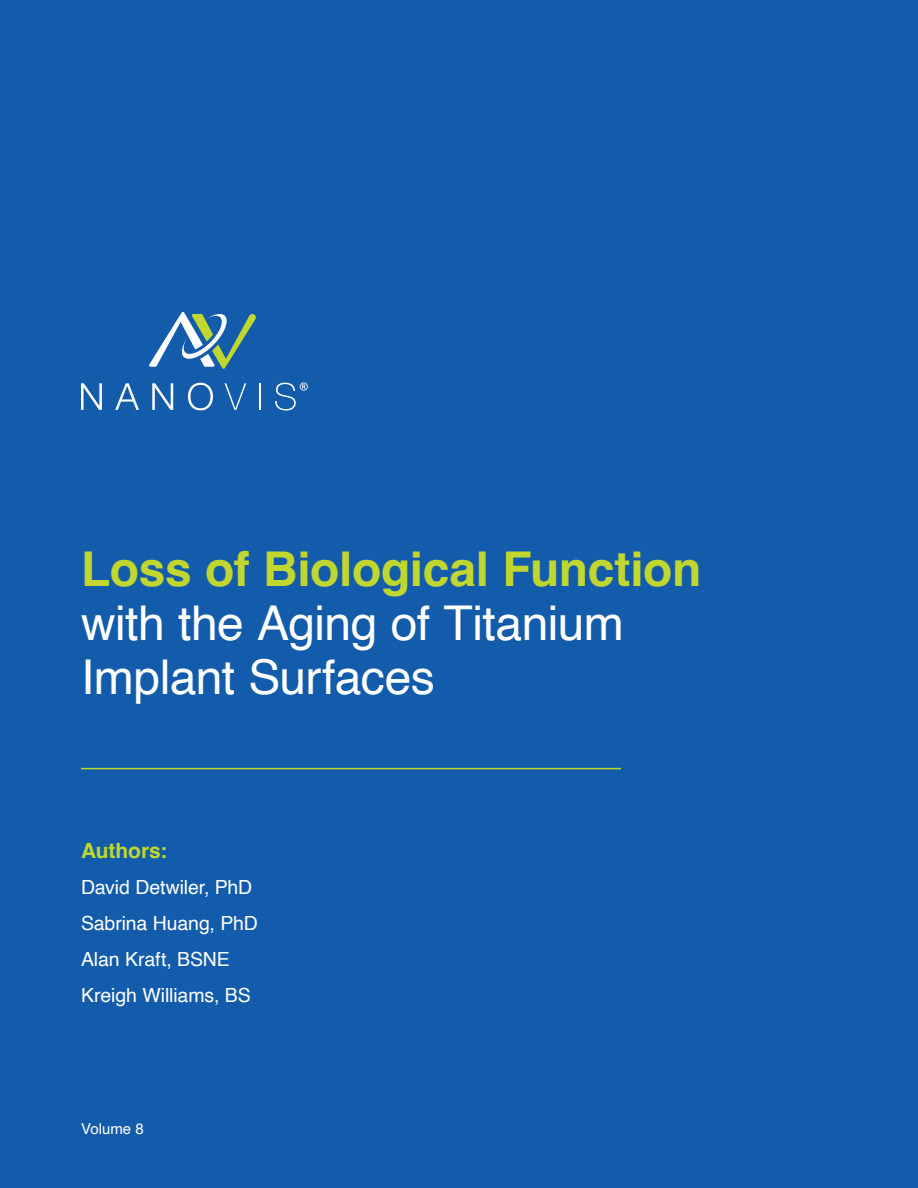
<style>
.page{position:relative;width:918px;height:1188px;background:#135cab}
.page>*{position:absolute;margin:0;border:0;box-sizing:border-box;transform-origin:0 0}
.t1{font:48px/54px "Helvetica";letter-spacing:-.01em;color:#fff}
.t2{font:700 21px "Helvetica";letter-spacing:-.005em;color:#c1d72f}
.t3{font:19.5px "Helvetica";letter-spacing:-.005em;color:#fff}
.t4{font:15px "Helvetica";letter-spacing:.005em;color:#fff}
.s1{font-weight:700;color:#c1d72f}
</style>
<div class="page">
<hr style="left:81px;top:768px;width:540px;height:1px;background:#c1d72f">
<svg style="left:81px;top:383px;width:21px;height:27px"></svg>
<svg style="left:115px;top:383px;width:24px;height:27px"></svg>
<svg style="left:152px;top:383px;width:21px;height:27px"></svg>
<svg style="left:188px;top:383px;width:25px;height:27px"></svg>
<svg style="left:225px;top:383px;width:21px;height:27px"></svg>
<hr style="left:259px;top:383px;width:2px;height:27px;background:#fff">
<svg style="left:275px;top:383px;width:33px;height:27px"></svg>
<svg style="left:149px;top:312px;width:107px;height:57px"></svg>
<p class="t1" style="left:81px;top:544px;width:622px"><span class="s1">Loss of Biological Function </span>with the Aging of Titanium<br>Implant Surfaces</p>
<p class="t2" style="left:81px;top:838px;width:88px">Authors:</p>
<p class="t3" style="left:81px;top:872px;width:173px">David Detwiler, PhD</p>
<p class="t3" style="left:81px;top:908px;width:178px">Sabrina Huang, PhD</p>
<p class="t3" style="left:81px;top:944px;width:150px">Alan Kraft, BSNE</p>
<p class="t3" style="left:81px;top:980px;width:171px">Kreigh Williams, BS</p>
<p class="t4" style="left:81px;top:1117px;width:64px">Volume 8</p>
</div>
